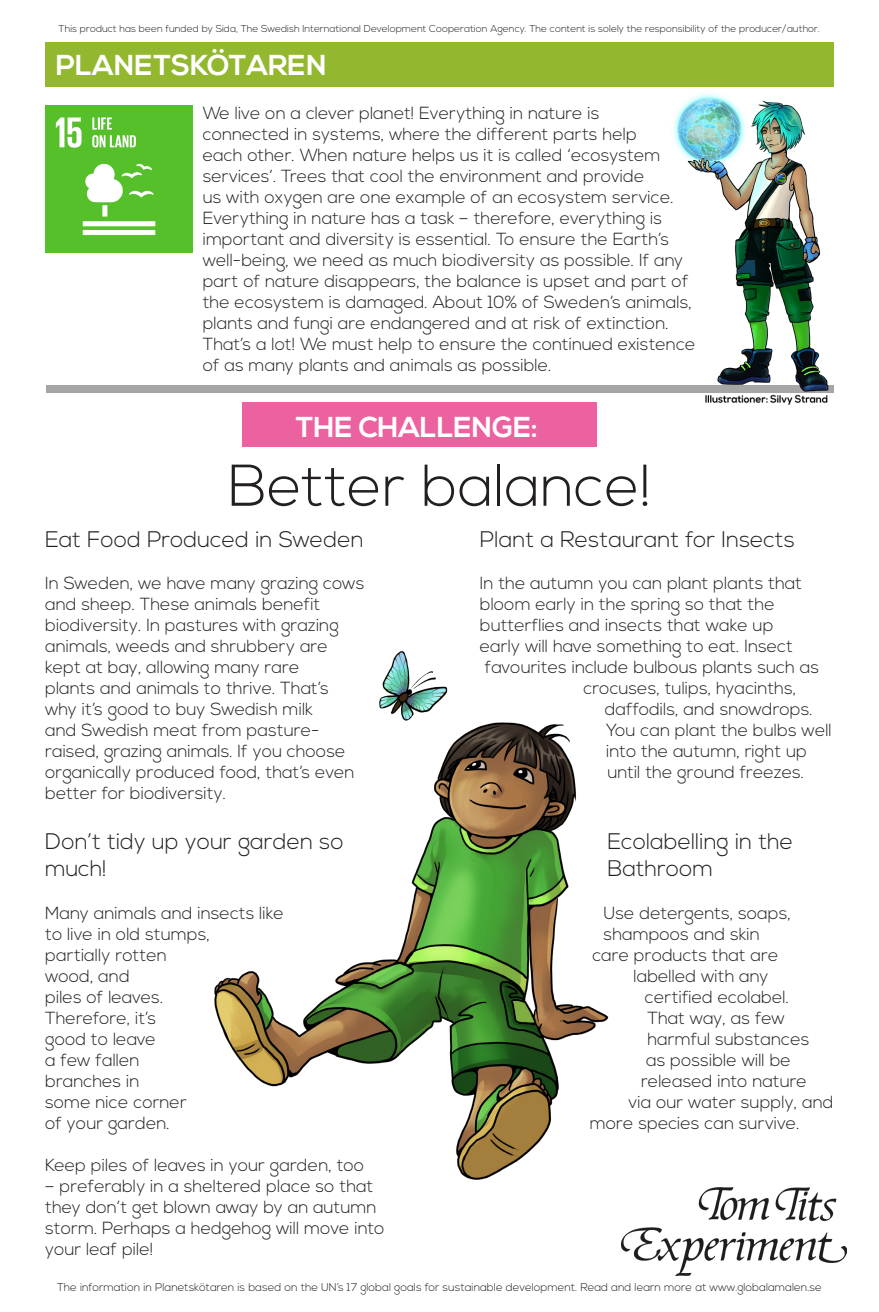
<style>
.page{position:relative;width:879px;height:1312px;background:#fff}
.page>*{position:absolute;margin:0;border:0;box-sizing:border-box;transform-origin:0 0}
.t1{font:300 58.75px "Nexa";color:#231f20}
.t2{font:700 28.75px "Nexa";color:#fff}
.t3{font:300 22.5px/27px "Nexa";color:#231f20}
.t4{font:300 17.5px/21px "Nexa";color:#231f20}
.t5{font:300 11.25px "Nexa";color:#231f20}
.t6{font:300 10px "Nexa";color:#231f20}
</style>
<div class="page">
<img style="left:621px;top:1187px;width:225px;height:88px">
<div style="left:46px;top:385px;width:788px;height:8px;background:#a7a6a6"></div>
<div style="left:45px;top:43px;width:789px;height:44px;background:#93b830"></div>
<img style="left:673px;top:94px;width:156px;height:296px">
<img style="left:45px;top:106px;width:147px;height:147px">
<img style="left:214px;top:651px;width:395px;height:529px">
<div style="left:242px;top:402px;width:355px;height:44px;background:#ec619f"></div>
<img style="left:705px;top:390px;width:123px;height:15px">
<p class="t6" style="left:59px;top:23px;width:763px">This product has been funded by Sida, The Swedish International Development Cooperation Agency. The content is solely the responsibility of the producer/author.</p>
<p class="t2" style="left:56px;top:49px;width:272px">PLANETSKÖTAREN</p>
<p class="t4" style="left:203px;top:103px;width:494px">We live on a clever planet! Everything in nature is<br>connected in systems, where the different parts help<br>each other. When nature helps us it is called ‘ecosystem services’. Trees that cool the environment and provide<br>us with oxygen are one example of an ecosystem service.<br>Everything in nature has a task – therefore, everything is important and diversity is essential. To ensure the Earth’s well-being, we need as much biodiversity as possible. If any part of nature disappears, the balance is upset and part of the ecosystem is damaged. About 10% of Sweden’s animals, plants and fungi are endangered and at risk of extinction.<br>That’s a lot! We must help to ensure the continued existence of as many plants and animals as possible.</p>
<p class="t2" style="left:296px;top:410px;width:243px">THE CHALLENGE:</p>
<p class="t1" style="left:228px;top:451px;width:425px">Better balance!</p>
<p class="t3" style="left:480px;top:526px;width:317px">Plant a Restaurant for Insects</p>
<p class="t4" style="left:480px;top:573px;width:324px">In the autumn you can plant plants that</p>
<p class="t4" style="left:480px;top:594px;width:296px">bloom early in the spring so that the</p>
<p class="t4" style="left:480px;top:615px;width:295px">butterflies and insects that wake up</p>
<p class="t4" style="left:480px;top:636px;width:315px">early will have something to eat. Insect</p>
<p class="t4" style="left:485px;top:657px;width:336px">favourites include bulbous plants such as</p>
<p class="t4" style="left:583px;top:678px;width:214px">crocuses, tulips, hyacinths,</p>
<p class="t4" style="left:605px;top:699px;width:209px">daffodils, and snowdrops.</p>
<p class="t4" style="left:606px;top:720px;width:227px">You can plant the bulbs well</p>
<p class="t4" style="left:606px;top:741px;width:202px">into the autumn, right up</p>
<p class="t4" style="left:607px;top:762px;width:198px">until the ground freezes.</p>
<p class="t3" style="left:45px;top:526px;width:320px">Eat Food Produced in Sweden</p>
<p class="t4" style="left:45px;top:573px;width:321px">In Sweden, we have many grazing cows and sheep. These animals benefit biodiversity. In pastures with grazing animals, weeds and shrubbery are kept at bay, allowing many rare<br>plants and animals to thrive. That’s why it’s good to buy Swedish milk<br>and Swedish meat from pasture&shy;raised, grazing animals. If you choose organically produced food, that’s even better for biodiversity.</p>
<p class="t3" style="left:45px;top:829px;width:300px">Don’t tidy up your garden so much!</p>
<p class="t4" style="left:45px;top:902px;width:240px">Many animals and insects like to live in old stumps,<br>partially rotten<br>wood, and<br>piles of leaves.<br>Therefore, it’s<br>good to leave<br>a few fallen<br>branches in<br>some nice corner<br>of your garden.</p>
<p class="t4" style="left:45px;top:1154px;width:321px">Keep piles of leaves in your garden, too</p>
<p class="t4" style="left:45px;top:1175px;width:341px">– preferably in a sheltered place so that they don’t get blown away by an autumn storm. Perhaps a hedgehog will move into your leaf pile!</p>
<p class="t3" style="left:607px;top:829px;width:187px">Ecolabelling in the<br>Bathroom</p>
<p class="t4" style="left:603px;top:902px;width:189px">Use detergents, soaps,</p>
<p class="t4" style="left:603px;top:923px;width:158px">shampoos and skin</p>
<p class="t4" style="left:592px;top:944px;width:188px">care products that are</p>
<p class="t4" style="left:633px;top:965px;width:136px">labelled with any</p>
<p class="t4" style="left:645px;top:986px;width:146px">certified ecolabel.</p>
<p class="t4" style="left:647px;top:1007px;width:139px">That way, as few</p>
<p class="t4" style="left:647px;top:1028px;width:164px">harmful substances</p>
<p class="t4" style="left:646px;top:1049px;width:146px">as possible will be</p>
<p class="t4" style="left:641px;top:1070px;width:167px">released into nature</p>
<p class="t4" style="left:628px;top:1091px;width:206px">via our water supply, and</p>
<p class="t4" style="left:590px;top:1112px;width:211px">more species can survive.</p>
<p class="t5" style="left:57px;top:1280px;width:766px">The information in Planetskötaren is based on the UN’s 17 global goals for sustainable development. Read and learn more at www.globalamalen.se</p>
</div>
